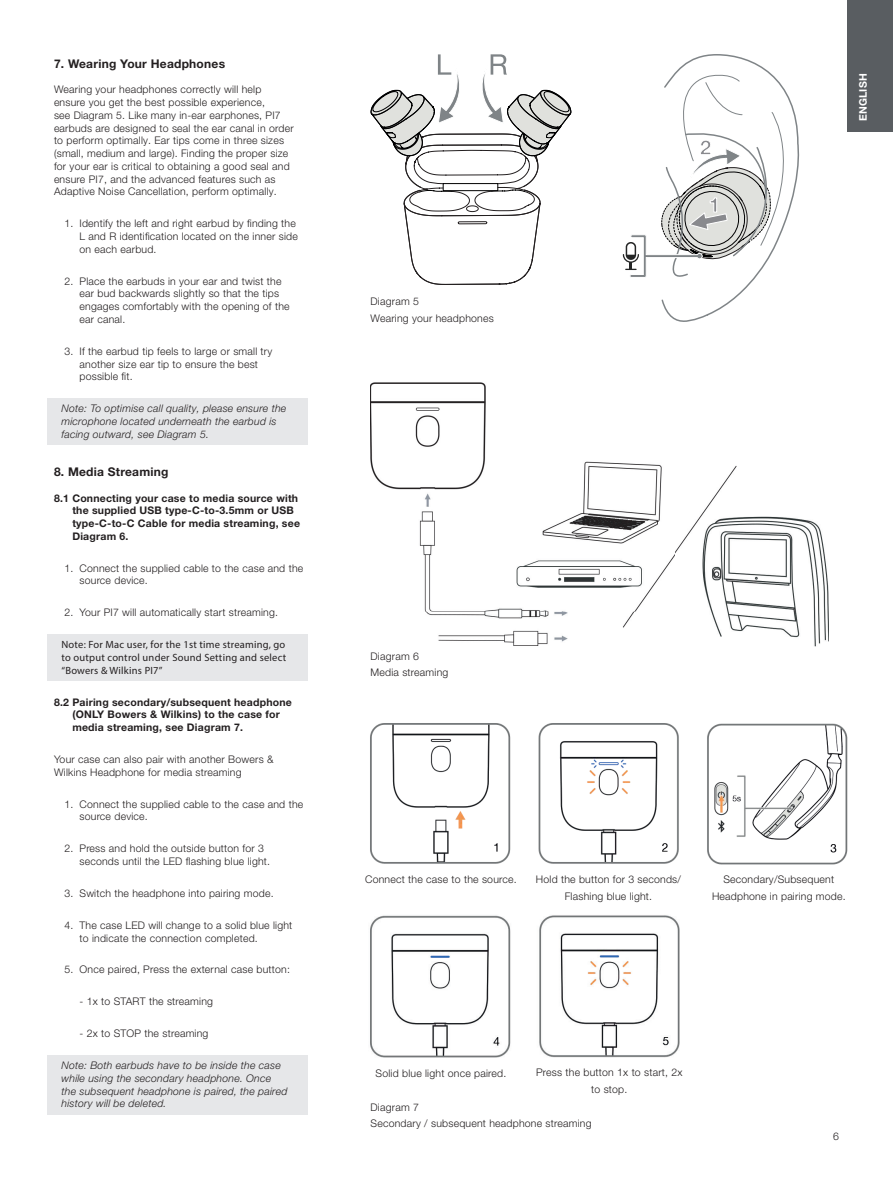
<style>
.page{position:relative;width:893px;height:1191px;background:#fff}
.page>*{position:absolute;margin:0;border:0;box-sizing:border-box;transform-origin:0 0}
.t1{font:700 12px "Helvetica Neue LT Pro";letter-spacing:.02em;color:#231f20}
.t2{font:300 10.5px/12.8px "Helvetica Neue LT Pro";letter-spacing:.02em;color:#231f20}
.t3{font:italic 300 10.5px/12.8px "Helvetica Neue LT Pro";letter-spacing:.02em;color:#231f20}
.t4{font:700 10.5px/12.8px "Helvetica Neue LT Pro";letter-spacing:.02em;color:#231f20}
.t5{font:10.5px/12.8px "Myriad Pro";letter-spacing:.02em;color:#231f20;text-align:justify}
.t6{font:700 10.5px "Helvetica Neue LT Pro";letter-spacing:.02em;color:#fff}
</style>
<div class="page">
<div style="left:847px;top:0;width:46px;height:132px;background:#595d61"></div>
<img style="left:371px;top:382px;width:458px;height:265px">
<img style="left:433px;top:624px;width:146px;height:23px">
<div style="left:48px;top:398px;width:260px;height:47px;background:#e6e7e9"></div>
<div style="left:48px;top:634px;width:260px;height:46px;background:#e6e7e9"></div>
<div style="left:48px;top:1055px;width:260px;height:59px;background:#e6e7e9"></div>
<img style="left:370px;top:723px;width:478px;height:142px">
<img style="left:370px;top:915px;width:310px;height:143px">
<svg style="left:370px;top:54px;width:202px;height:231px"></svg>
<svg style="left:623px;top:54px;width:177px;height:268px"></svg>
<p class="t1" style="left:54px;top:56px;width:173px">7. Wearing Your Headphones</p>
<p class="t2" style="left:54px;top:83px;width:241px">Wearing your headphones correctly will help ensure you get the best possible experience,<br>see Diagram 5. Like many in-ear earphones, PI7 earbuds are designed to seal the ear canal in order to perform optimally. Ear tips come in three sizes (small, medium and large). Finding the proper size for your ear is critical to obtaining a good seal and ensure PI7, and the advanced features such as Adaptive Noise Cancellation, perform optimally.</p>
<p class="t2" style="left:80px;top:217px;width:220px;text-indent:-15px">1. Identify the left and right earbud by finding the<br>L and R identification located on the inner side on each earbud.</p>
<p class="t2" style="left:80px;top:274px;width:212px;text-indent:-15px">2. Place the earbuds in your ear and twist the ear bud backwards slightly so that the tips engages comfortably with the opening of the ear canal.</p>
<p class="t2" style="left:80px;top:344px;width:194px;text-indent:-15px">3. If the earbud tip feels to large or small try another size ear tip to ensure the best possible fit.</p>
<p class="t3" style="left:61px;top:402px;width:226px">Note: To optimise call quality, please ensure the microphone located underneath the earbud is facing outward, see Diagram 5.</p>
<p class="t1" style="left:54px;top:464px;width:116px">8. Media Streaming</p>
<p class="t4" style="left:72px;top:491px;width:229px;text-indent:-18px">8.1 Connecting your case to media source with the supplied USB type-C-to-3.5mm or USB type-C-to-C Cable for media streaming, see Diagram 6.</p>
<p class="t2" style="left:80px;top:561px;width:225px;text-indent:-15px">1. Connect the supplied cable to the case and the source device.</p>
<p class="t2" style="left:64px;top:606px;width:215px">2. Your PI7 will automatically start streaming.</p>
<p class="t5" style="left:61px;top:638px;width:226px">Note: For Mac user, for the 1st time streaming, go to output control under Sound Setting and select “Bowers &amp; Wilkins PI7”</p>
<p class="t4" style="left:72px;top:695px;width:221px;text-indent:-18px">8.2 Pairing secondary/subsequent headphone (ONLY Bowers &amp; Wilkins) to the case for media streaming, see Diagram 7.</p>
<p class="t2" style="left:54px;top:752px;width:221px">Your case can also pair with another Bowers &amp;<br>Wilkins Headphone for media streaming</p>
<p class="t2" style="left:80px;top:797px;width:225px;text-indent:-15px">1. Connect the supplied cable to the case and the source device.</p>
<p class="t2" style="left:80px;top:842px;width:192px;text-indent:-15px">2. Press and hold the outside button for 3 seconds until the LED flashing blue light.</p>
<p class="t2" style="left:64px;top:886px;width:211px">3. Switch the headphone into pairing mode.</p>
<p class="t2" style="left:80px;top:918px;width:214px;text-indent:-15px">4. The case LED will change to a solid blue light to indicate the connection completed.</p>
<p class="t2" style="left:64px;top:963px;width:227px">5. Once paired, Press the external case button:</p>
<p class="t2" style="left:80px;top:995px;width:135px">- 1x to START the streaming</p>
<p class="t2" style="left:80px;top:1027px;width:130px">- 2x to STOP the streaming</p>
<p class="t3" style="left:61px;top:1058px;width:228px">Note: Both earbuds have to be inside the case while using the secondary headphone. Once the subsequent headphone is paired, the paired history will be deleted.</p>
<p class="t2" style="left:371px;top:293px;width:125px;line-height:16.5px">Diagram 5<br>Wearing your headphones</p>
<p class="t6" style="left:856px;top:121px;width:49px;rotate:-90deg">ENGLISH</p>
<p class="t2" style="left:371px;top:647px;width:79px;line-height:16.5px">Diagram 6<br>Media streaming</p>
<p class="t2" style="left:365px;top:872px;width:153px">Connect the case to the source.</p>
<p class="t2" style="left:536px;top:871px;width:147px;line-height:16.5px;text-align:center">Hold the button for 3 seconds/<br>Flashing blue light.</p>
<p class="t2" style="left:712px;top:871px;width:135px;line-height:16.5px;text-align:center">Secondary/Subsequent<br>Headphone in pairing mode.</p>
<p class="t2" style="left:376px;top:1066px;width:132px">Solid blue light once paired.</p>
<p class="t2" style="left:536px;top:1063px;width:148px;line-height:16.5px;text-align:center">Press the button 1x to start, 2x to stop.</p>
<p class="t2" style="left:371px;top:1098px;width:222px;line-height:16.5px">Diagram 7<br>Secondary / subsequent headphone streaming</p>
<p class="t2" style="left:833px;top:1130px;width:7px">6</p>
</div>
